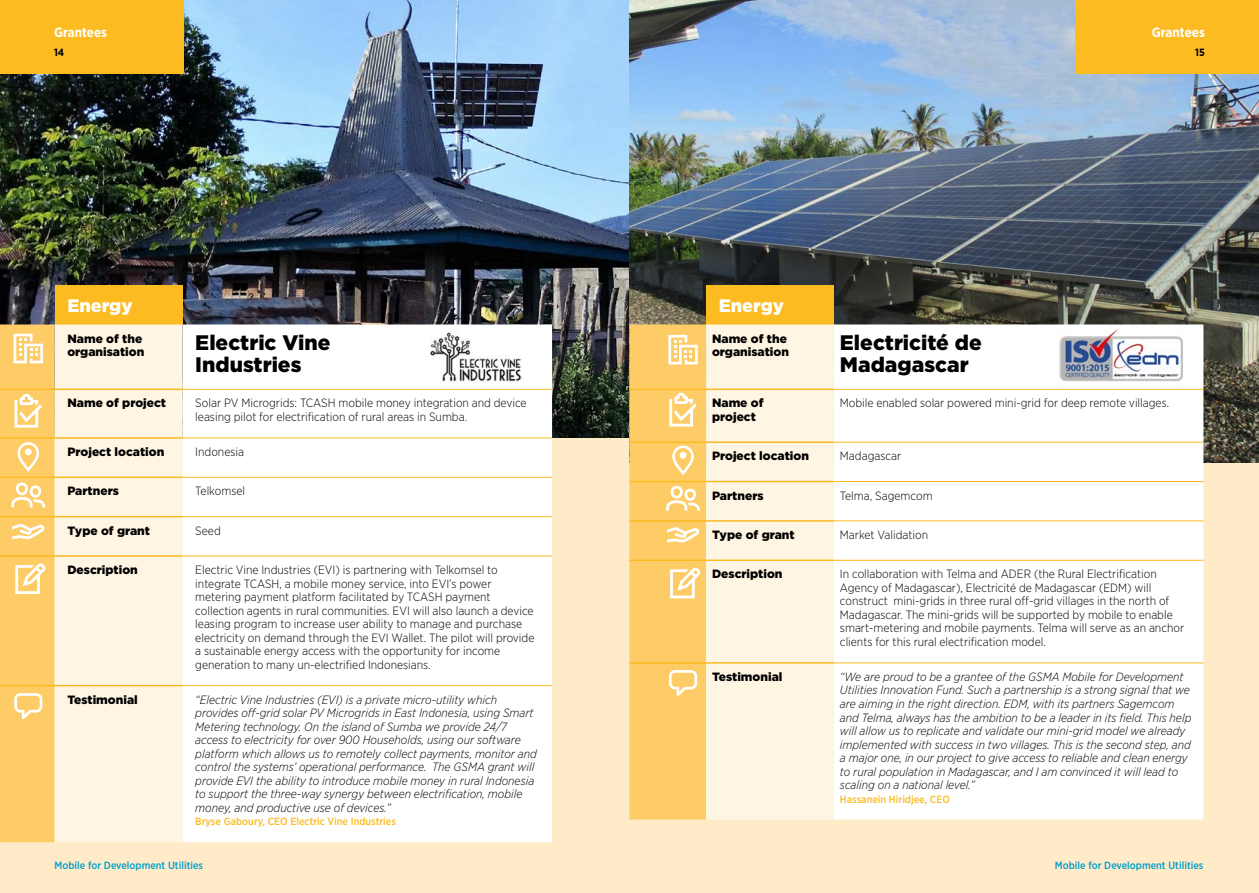
<style>
.page{position:relative;width:1259px;height:893px;background:#fff}
.page>*{position:absolute;margin:0;border:0;box-sizing:border-box;transform-origin:0 0}
.t1{font:900 21px/22.5px "Gotham";color:#000}
.t2{font:900 18px "Gotham";color:#fff}
.t3{font:700 13.5px "Gotham Narrow";color:#fff}
.t4{font:italic 300 12px/13.5px "Gotham Narrow";color:#000}
.t5{font:300 12px/13.5px "Gotham Narrow";color:#000}
.t6{font:900 12px/13.5px "Gotham";color:#000}
.t7{font:500 10.5px "Gotham Narrow";color:#fbbb21}
.t8{font:500 10.5px "Gotham Narrow";color:#009dcc}
.t9{font:700 10.5px "Gotham Narrow";color:#000}
</style>
<div class="page">
<div style="left:0;top:249px;width:629px;height:644px;background:#ffebc7"></div>
<img style="left:0;top:0;width:629px;height:438px">
<div style="left:55px;top:285px;width:128px;height:39px;background:#fbbb21"></div>
<div style="left:55px;top:324px;width:128px;height:518px;background:#fff5e3"></div>
<div style="left:183px;top:324px;width:369px;height:518px;background:#fff"></div>
<hr style="left:55px;top:389px;width:128px;height:1px;background:#fbbb21">
<hr style="left:183px;top:389px;width:369px;height:1px;background:#fbbb21">
<hr style="left:55px;top:437px;width:128px;height:2px;background:#fbbb21">
<hr style="left:183px;top:438px;width:369px;height:1px;background:#fbbb21">
<hr style="left:55px;top:477px;width:128px;height:1px;background:#fbbb21">
<hr style="left:183px;top:477px;width:369px;height:1px;background:#fbbb21">
<hr style="left:55px;top:516px;width:128px;height:1px;background:#fbbb21">
<hr style="left:183px;top:516px;width:369px;height:1px;background:#fbbb21">
<hr style="left:55px;top:555px;width:128px;height:2px;background:#fbbb21">
<hr style="left:183px;top:556px;width:369px;height:1px;background:#fbbb21">
<hr style="left:55px;top:685px;width:128px;height:1px;background:#fbbb21">
<hr style="left:183px;top:685px;width:369px;height:1px;background:#fbbb21">
<div style="left:629px;top:249px;width:630px;height:644px;background:#ffebc7"></div>
<img style="left:629px;top:0;width:630px;height:462px">
<div style="left:706px;top:285px;width:128px;height:39px;background:#fbbb21"></div>
<div style="left:706px;top:324px;width:128px;height:495px;background:#fff5e3"></div>
<div style="left:834px;top:324px;width:369px;height:495px;background:#fff"></div>
<hr style="left:706px;top:389px;width:128px;height:1px;background:#fbbb21">
<hr style="left:834px;top:389px;width:369px;height:1px;background:#fbbb21">
<hr style="left:706px;top:441px;width:128px;height:2px;background:#fbbb21">
<hr style="left:834px;top:442px;width:369px;height:1px;background:#fbbb21">
<hr style="left:706px;top:481px;width:128px;height:1px;background:#fbbb21">
<hr style="left:834px;top:481px;width:369px;height:1px;background:#fbbb21">
<hr style="left:706px;top:520px;width:128px;height:2px;background:#fbbb21">
<hr style="left:834px;top:521px;width:369px;height:1px;background:#fbbb21">
<hr style="left:706px;top:559px;width:128px;height:2px;background:#fbbb21">
<hr style="left:834px;top:560px;width:369px;height:1px;background:#fbbb21">
<hr style="left:706px;top:662px;width:128px;height:2px;background:#fbbb21">
<hr style="left:834px;top:663px;width:369px;height:1px;background:#fbbb21">
<img style="left:430px;top:331px;width:91px;height:50px">
<img style="left:1057px;top:327px;width:128px;height:62px">
<svg style="left:0;top:324px;width:55px;height:518px"></svg>
<svg style="left:629px;top:324px;width:77px;height:495px"></svg>
<div style="left:0;top:0;width:183px;height:74px;background:#fbbb21"></div>
<div style="left:1075px;top:0;width:184px;height:74px;background:#fbbb21"></div>
<p class="t3" style="left:54px;top:24px;width:55px">Grantees</p>
<p class="t3" style="left:1151px;top:24px;width:55px">Grantees</p>
<p class="t9" style="left:54px;top:46px;width:12px">14</p>
<p class="t9" style="left:1195px;top:46px;width:11px">15</p>
<h2 class="t2" style="left:67px;top:293px;width:67px">Energy</h2>
<p class="t6" style="left:67px;top:331px;width:78px">Name of the organisation</p>
<h1 class="t1" style="left:195px;top:331px;width:137px">Electric Vine<br>Industries</h1>
<p class="t6" style="left:67px;top:396px;width:100px">Name of project</p>
<p class="t5" style="left:195px;top:396px;width:333px">Solar PV Microgrids: TCASH mobile money integration and device leasing pilot for electrification of rural areas in Sumba.</p>
<p class="t6" style="left:67px;top:445px;width:98px">Project location</p>
<p class="t5" style="left:195px;top:445px;width:50px">Indonesia</p>
<p class="t6" style="left:67px;top:484px;width:53px">Partners</p>
<p class="t5" style="left:195px;top:484px;width:51px">Telkomsel</p>
<p class="t6" style="left:67px;top:524px;width:84px">Type of grant</p>
<p class="t5" style="left:195px;top:523px;width:27px">Seed</p>
<p class="t6" style="left:67px;top:563px;width:72px">Description</p>
<p class="t5" style="left:195px;top:563px;width:341px">Electric Vine Industries (EVI) is partnering with Telkomsel to integrate TCASH, a mobile money service, into EVI’s power metering payment platform facilitated by TCASH payment collection agents in rural communities. EVI will also launch a device leasing program to increase user ability to manage and purchase electricity on demand through the EVI Wallet. The pilot will provide a sustainable energy access with the opportunity for income generation to many un-electrified Indonesians.</p>
<p class="t6" style="left:67px;top:693px;width:72px">Testimonial</p>
<p class="t4" style="left:195px;top:692px;width:343px">“Electric Vine Industries (EVI) is a private micro-utility which provides off-grid solar PV Microgrids in East Indonesia, using Smart Metering technology. On the island of Sumba we provide 24/7 access to electricity for over 900 Households, using our software platform which allows us to remotely collect payments, monitor and control the systems’ operational performance. The GSMA grant will provide EVI the ability to introduce mobile money in rural Indonesia to support the three-way synergy between electrification, mobile money, and productive use of devices.”</p>
<p class="t7" style="left:195px;top:815px;width:202px">Bryse Gaboury, CEO Electric Vine Industries</p>
<h2 class="t2" style="left:719px;top:293px;width:67px">Energy</h2>
<p class="t6" style="left:712px;top:331px;width:78px">Name of the organisation</p>
<h1 class="t1" style="left:840px;top:331px;width:143px">Electricité de<br>Madagascar</h1>
<p class="t6" style="left:712px;top:396px;width:53px">Name of project</p>
<p class="t5" style="left:840px;top:396px;width:331px">Mobile enabled solar powered mini-grid for deep remote villages.</p>
<p class="t6" style="left:712px;top:449px;width:98px">Project location</p>
<p class="t5" style="left:840px;top:449px;width:63px">Madagascar</p>
<p class="t6" style="left:712px;top:488px;width:53px">Partners</p>
<p class="t5" style="left:840px;top:488px;width:94px">Telma, Sagemcom</p>
<p class="t6" style="left:712px;top:528px;width:84px">Type of grant</p>
<p class="t5" style="left:840px;top:528px;width:90px">Market Validation</p>
<p class="t6" style="left:712px;top:567px;width:72px">Description</p>
<p class="t5" style="left:840px;top:567px;width:346px">In collaboration with Telma and ADER (the Rural Electrification Agency of Madagascar), Electricité de Madagascar (EDM) will construct mini-grids in three rural off-grid villages in the north of Madagascar. The mini-grids will be supported by mobile to enable smart-metering and mobile payments. Telma will serve as an anchor clients for this rural electrification model.</p>
<p class="t6" style="left:712px;top:670px;width:72px">Testimonial</p>
<p class="t4" style="left:840px;top:670px;width:353px">“We are proud to be a grantee of the GSMA Mobile for Development Utilities Innovation Fund. Such a partnership is a strong signal that we are aiming in the right direction. EDM, with its partners Sagemcom and Telma, always has the ambition to be a leader in its field. This help will allow us to replicate and validate our mini-grid model we already implemented with success in two villages. This is the second step, and a major one, in our project to give access to reliable and clean energy to rural population in Madagascar, and I am convinced it will lead to scaling on a national level.”</p>
<p class="t7" style="left:840px;top:792px;width:111px">Hassanein Hiridjee, CEO</p>
<p class="t8" style="left:55px;top:859px;width:150px">Mobile for Development Utilities</p>
<p class="t8" style="left:1055px;top:859px;width:150px">Mobile for Development Utilities</p>
</div>
